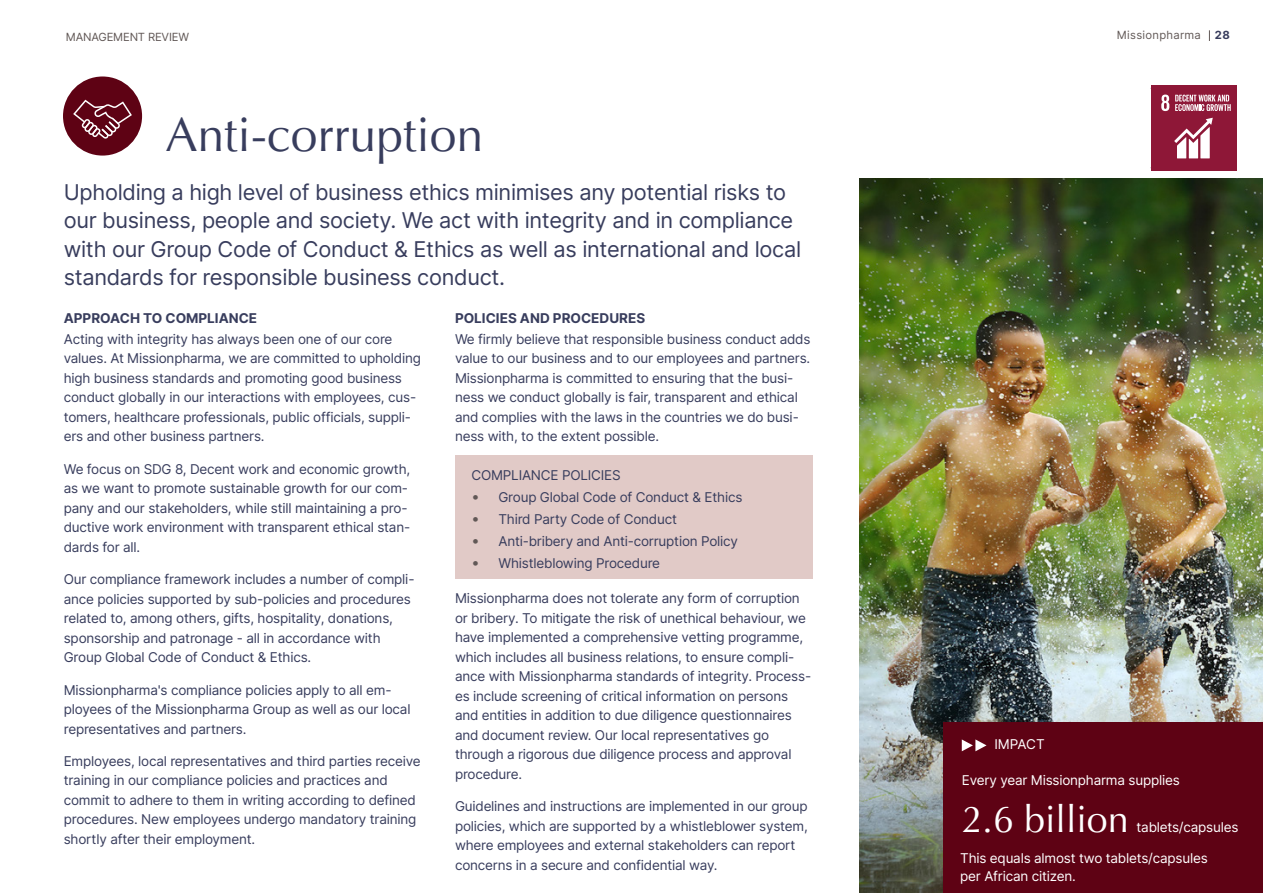
<style>
.page{position:relative;width:1263px;height:893px;background:#fff}
.page>*{position:absolute;margin:0;border:0;box-sizing:border-box;transform-origin:0 0}
.t1{font:48px "Optima";color:#383d5d}
.Brødtekst{font:37.5px "Optima";color:#fff}
.t2{font:21.75px/28.5px "Inter";letter-spacing:-.015em;color:#383d5d}
.Brødtekst-2{font:13.5px/19.5px "Inter";letter-spacing:-.015em;color:#383d5d}
.Brødtekst-3{font:13.5px/18px "Inter";letter-spacing:-.015em;color:#fff}
.Tema{font:11.25px "Inter";letter-spacing:-.015em;color:#615856}
.Tema-2{font:11.25px "Inter";letter-spacing:.025em;color:#615856}
.Tema-3{font:700 11.25px "Inter";color:#383d5d}
.s1{font-weight:700}
.s2{font-family:"Optima";color:#615856}
</style>
<div class="page">
<img style="left:859px;top:179px;width:404px;height:714px">
<div style="left:1151px;top:85px;width:85px;height:86px;background:#8e1737"></div>
<svg style="left:1174px;top:118px;width:39px;height:40px"></svg>
<svg style="left:1161px;top:95px;width:8px;height:16px"></svg>
<svg style="left:1175px;top:95px;width:56px;height:16px"></svg>
<div style="left:63px;top:76px;width:79px;height:80px;background:#5e0214;border-radius:50%"></div>
<svg style="left:73px;top:100px;width:59px;height:39px"></svg>
<div style="left:943px;top:722px;width:320px;height:171px;background:#5e0214"></div>
<svg style="left:962px;top:739px;width:24px;height:12px"></svg>
<div style="left:456px;top:455px;width:357px;height:123px;background:#e1cac7"></div>
<p class="Tema" style="left:66px;top:29px;width:125px">MANAGEMENT REVIEW</p>
<p class="Tema-2" style="left:1117px;top:27px;width:85px">Missionpharma</p>
<p class="Tema-3" style="left:1215px;top:27px;width:16px">28</p>
<p class="t1" style="left:166px;top:107px;width:319px">Anti-corruption</p>
<p class="t2" style="left:64px;top:177px;width:739px">Upholding a high level of business ethics minimises any potential risks to our business, people and society. We act with integrity and in compliance with our Group Code of Conduct &amp; Ethics as well as international and local standards for responsible business conduct.</p>
<p class="Brødtekst-2" style="left:64px;top:307px;width:330px;line-height:21px"><span class="s1">APPROACH TO COMPLIANCE<br></span>Acting with integrity has always been one of our core</p>
<p class="Brødtekst-2" style="left:64px;top:348px;width:359px">values. At Missionpharma, we are committed to upholding high business standards and promoting good business conduct globally in our interactions with employees, cus&shy;tomers, healthcare professionals, public officials, suppli&shy;ers and other business partners.</p>
<p class="Brødtekst-2" style="left:64px;top:459px;width:348px">We focus on SDG 8, Decent work and economic growth, as we want to promote sustainable growth for our com&shy;pany and our stakeholders, while still maintaining a pro&shy;ductive work environment with transparent ethical stan&shy;dards for all.</p>
<p class="Brødtekst-2" style="left:64px;top:569px;width:352px">Our compliance framework includes a number of compli&shy;ance policies supported by sub-policies and procedures related to, among others, gifts, hospitality, donations, sponsorship and patronage - all in accordance with Group Global Code of Conduct &amp; Ethics.</p>
<p class="Brødtekst-2" style="left:64px;top:680px;width:348px">Missionpharma's compliance policies apply to all em&shy;ployees of the Missionpharma Group as well as our local representatives and partners.</p>
<p class="Brødtekst-2" style="left:64px;top:751px;width:358px">Employees, local representatives and third parties receive training in our compliance policies and practices and commit to adhere to them in writing according to defined procedures. New employees undergo mandatory training shortly after their employment.</p>
<p class="Brødtekst-2" style="left:455px;top:307px;width:357px;line-height:21px"><span class="s1">POLICIES AND PROCEDURES<br></span>We firmly believe that responsible business conduct adds</p>
<p class="Brødtekst-2" style="left:455px;top:348px;width:357px">value to our business and to our employees and partners.<br>Missionpharma is committed to ensuring that the busi&shy;ness we conduct globally is fair, transparent and ethical and complies with the laws in the countries we do busi&shy;ness with, to the extent possible.</p>
<p class="Brødtekst-2" style="left:471px;top:465px;width:151px">COMPLIANCE POLICIES</p>
<p class="Brødtekst-2" style="left:471px;top:487px;width:272px"><span class="s2">•</span> Group Global Code of Conduct &amp; Ethics</p>
<p class="Brødtekst-2" style="left:471px;top:509px;width:207px"><span class="s2">•</span> Third Party Code of Conduct</p>
<p class="Brødtekst-2" style="left:471px;top:531px;width:268px"><span class="s2">•</span> Anti-bribery and Anti-corruption Policy</p>
<p class="Brødtekst-2" style="left:471px;top:553px;width:190px"><span class="s2">•</span> Whistleblowing Procedure</p>
<p class="Brødtekst-2" style="left:455px;top:588px;width:358px">Missionpharma does not tolerate any form of corruption or bribery. To mitigate the risk of unethical behaviour, we have implemented a comprehensive vetting programme, which includes all business relations, to ensure compli&shy;ance with Missionpharma standards of integrity. Process&shy;es include screening of critical information on persons and entities in addition to due diligence questionnaires and document review. Our local representatives go through a rigorous due diligence process and approval procedure.</p>
<p class="Brødtekst-2" style="left:455px;top:796px;width:354px">Guidelines and instructions are implemented in our group policies, which are supported by a whistleblower system, where employees and external stakeholders can report concerns in a secure and confidential way.</p>
<p class="Brødtekst-3" style="left:994px;top:735px;width:52px">IMPACT</p>
<p class="Brødtekst-3" style="left:962px;top:770px;width:219px">Every year Missionpharma supplies</p>
<p class="Brødtekst" style="left:962px;top:798px;width:168px">2.6 billion</p>
<p class="Brødtekst-3" style="left:1136px;top:817px;width:103px">tablets/capsules</p>
<p class="Brødtekst-3" style="left:960px;top:849px;width:249px">This equals almost two tablets/capsules per African citizen.</p>
</div>
